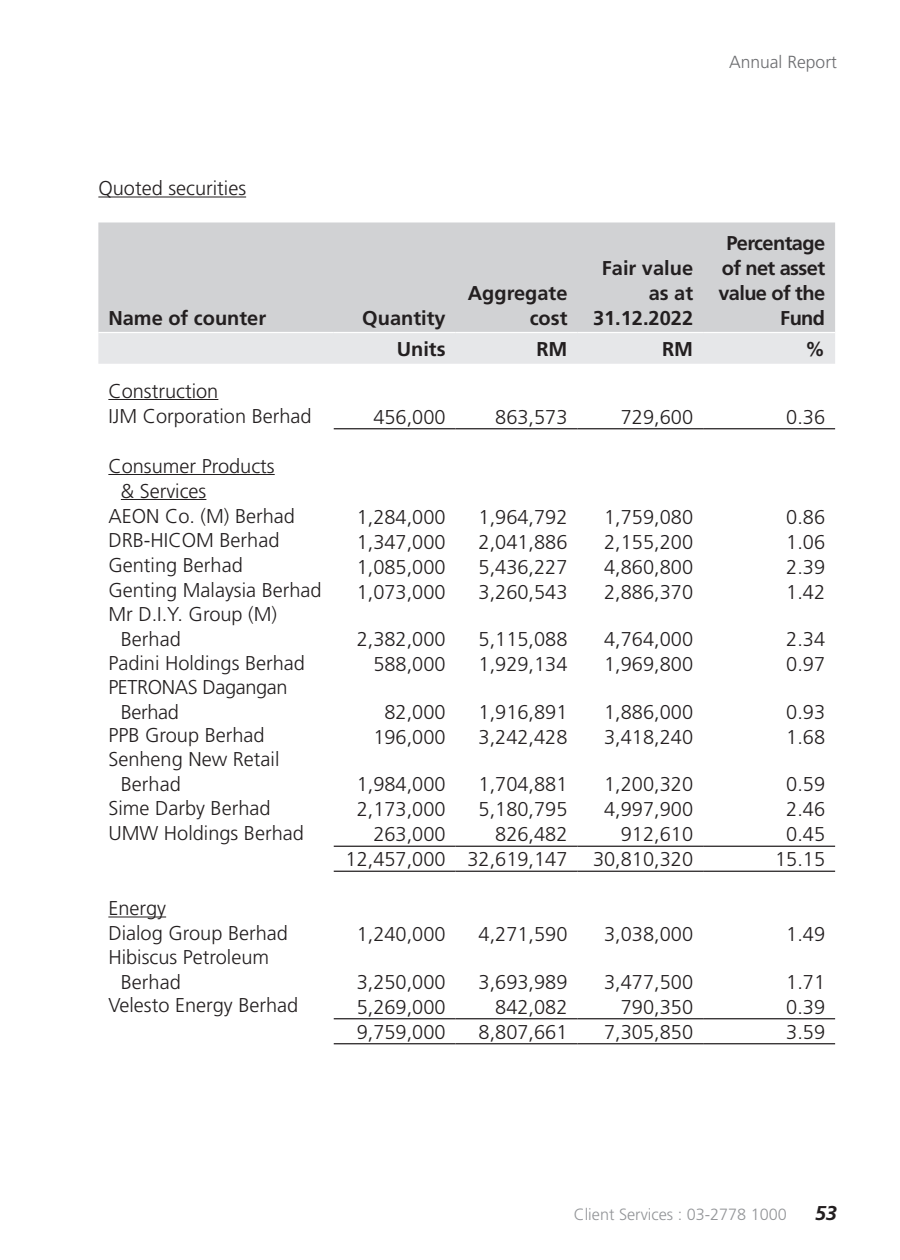
<style>
.page{position:relative;width:900px;height:1260px;background:#fff}
.page>*{position:absolute;margin:0;border:0;box-sizing:border-box;transform-origin:0 0}
.t1{font:300 20px/25px "Frutiger LT Std";color:#231f20}
.t2{font:700 20px/25px "Frutiger LT Std";color:#231f20;text-align:right}
.t3{font:700 20px/25px "Frutiger LT Std";letter-spacing:-.03em;color:#231f20;text-align:right}
.t4{font:300 20px/25px "Frutiger LT Std";letter-spacing:-.02em;color:#231f20}
.t5{font:italic 700 20px "Frutiger LT Std";color:#231f20}
.t6{font:300 17.5px "Frutiger LT Std";color:#6c6d70}
.t7{font:300 16.25px "Frutiger LT Std";color:#939598}
</style>
<div class="page">
<hr style="left:98px;top:196px;width:148px;height:1px;background:#231f20">
<div style="left:98px;top:222px;width:737px;height:110px;background:#d1d2d4"></div>
<div style="left:98px;top:333px;width:737px;height:31px;background:#e6e7e9"></div>
<hr style="left:334px;top:846px;width:122px;height:1px;background:#231f20">
<hr style="left:456px;top:846px;width:122px;height:1px;background:#231f20">
<hr style="left:578px;top:846px;width:125px;height:1px;background:#231f20">
<hr style="left:703px;top:846px;width:132px;height:1px;background:#231f20">
<hr style="left:334px;top:428px;width:122px;height:1px;background:#231f20">
<hr style="left:456px;top:428px;width:122px;height:1px;background:#231f20">
<hr style="left:578px;top:428px;width:125px;height:1px;background:#231f20">
<hr style="left:703px;top:428px;width:132px;height:1px;background:#231f20">
<hr style="left:334px;top:871px;width:122px;height:1px;background:#231f20">
<hr style="left:456px;top:871px;width:122px;height:1px;background:#231f20">
<hr style="left:578px;top:871px;width:125px;height:1px;background:#231f20">
<hr style="left:703px;top:871px;width:132px;height:1px;background:#231f20">
<hr style="left:334px;top:1018px;width:122px;height:1px;background:#231f20">
<hr style="left:456px;top:1018px;width:122px;height:1px;background:#231f20">
<hr style="left:578px;top:1018px;width:125px;height:1px;background:#231f20">
<hr style="left:703px;top:1018px;width:132px;height:1px;background:#231f20">
<hr style="left:334px;top:1043px;width:122px;height:1px;background:#231f20">
<hr style="left:456px;top:1043px;width:122px;height:1px;background:#231f20">
<hr style="left:578px;top:1043px;width:125px;height:1px;background:#231f20">
<hr style="left:703px;top:1043px;width:132px;height:1px;background:#231f20">
<hr style="left:108px;top:399px;width:110px;height:1px;background:#231f20">
<hr style="left:108px;top:474px;width:167px;height:1px;background:#231f20">
<hr style="left:121px;top:499px;width:85px;height:1px;background:#231f20">
<hr style="left:108px;top:916px;width:58px;height:1px;background:#231f20">
<p class="t6" style="left:729px;top:52px;width:109px">Annual Report</p>
<p class="t1" style="left:98px;top:176px;width:149px">Quoted securities</p>
<p class="t2" style="left:108px;top:306px;width:159px">Name of counter</p>
<p class="t2" style="left:362px;top:306px;width:85px">Quantity</p>
<p class="t2" style="left:468px;top:281px;width:101px">Aggregate cost</p>
<p class="t2" style="left:593px;top:256px;width:102px">Fair value as at<br>31.12.2022</p>
<p class="t3" style="left:718px;top:231px;width:108px">Percentage of net asset value of the<br>Fund</p>
<p class="t1" style="left:108px;top:378px;width:205px">Construction<br>IJM Corporation Berhad</p>
<p class="t2" style="left:397px;top:336px;width:50px">Units</p>
<p class="t2" style="left:536px;top:336px;width:33px">RM</p>
<p class="t2" style="left:662px;top:336px;width:33px">RM</p>
<p class="t2" style="left:805px;top:336px;width:21px">%</p>
<p class="t1" style="left:373px;top:405px;width:74px">456,000</p>
<p class="t1" style="left:495px;top:405px;width:74px">863,573</p>
<p class="t1" style="left:621px;top:405px;width:74px">729,600</p>
<p class="t1" style="left:786px;top:405px;width:40px">0.36</p>
<p class="t1" style="left:108px;top:453px;width:168px">Consumer Products</p>
<p class="t1" style="left:121px;top:478px;width:87px">&amp; Services</p>
<p class="t1" style="left:108px;top:503px;width:188px">AEON Co. (M) Berhad</p>
<p class="t1" style="left:357px;top:505px;width:90px">1,284,000</p>
<p class="t1" style="left:479px;top:505px;width:90px">1,964,792</p>
<p class="t1" style="left:604px;top:505px;width:90px">1,759,080</p>
<p class="t1" style="left:786px;top:505px;width:40px">0.86</p>
<p class="t1" style="left:108px;top:528px;width:173px">DRB-HICOM Berhad</p>
<p class="t1" style="left:357px;top:530px;width:90px">1,347,000</p>
<p class="t1" style="left:479px;top:530px;width:90px">2,041,886</p>
<p class="t1" style="left:604px;top:530px;width:90px">2,155,200</p>
<p class="t1" style="left:786px;top:530px;width:40px">1.06</p>
<p class="t1" style="left:108px;top:553px;width:136px">Genting Berhad</p>
<p class="t1" style="left:357px;top:555px;width:90px">1,085,000</p>
<p class="t1" style="left:479px;top:555px;width:90px">5,436,227</p>
<p class="t1" style="left:604px;top:555px;width:90px">4,860,800</p>
<p class="t1" style="left:786px;top:555px;width:40px">2.39</p>
<p class="t1" style="left:108px;top:578px;width:215px">Genting Malaysia Berhad</p>
<p class="t1" style="left:357px;top:580px;width:90px">1,073,000</p>
<p class="t1" style="left:479px;top:580px;width:90px">3,260,543</p>
<p class="t1" style="left:604px;top:580px;width:90px">2,886,370</p>
<p class="t1" style="left:786px;top:580px;width:40px">1.42</p>
<p class="t1" style="left:121px;top:602px;width:158px;text-indent:-12px">Mr D.I.Y. Group (M)<br>Berhad</p>
<p class="t1" style="left:357px;top:627px;width:90px">2,382,000</p>
<p class="t1" style="left:479px;top:627px;width:90px">5,115,088</p>
<p class="t1" style="left:604px;top:627px;width:90px">4,764,000</p>
<p class="t1" style="left:786px;top:627px;width:40px">2.34</p>
<p class="t1" style="left:108px;top:651px;width:198px">Padini Holdings Berhad</p>
<p class="t1" style="left:373px;top:652px;width:74px">588,000</p>
<p class="t1" style="left:479px;top:652px;width:90px">1,929,134</p>
<p class="t1" style="left:604px;top:652px;width:90px">1,969,800</p>
<p class="t1" style="left:786px;top:652px;width:40px">0.97</p>
<p class="t4" style="left:121px;top:675px;width:168px;text-indent:-12px">PETRONAS Dagangan<br>Berhad</p>
<p class="t1" style="left:384px;top:700px;width:63px">82,000</p>
<p class="t1" style="left:479px;top:700px;width:90px">1,916,891</p>
<p class="t1" style="left:604px;top:700px;width:90px">1,886,000</p>
<p class="t1" style="left:786px;top:700px;width:40px">0.93</p>
<p class="t1" style="left:108px;top:723px;width:158px">PPB Group Berhad</p>
<p class="t1" style="left:373px;top:725px;width:74px">196,000</p>
<p class="t1" style="left:479px;top:725px;width:90px">3,242,428</p>
<p class="t1" style="left:604px;top:725px;width:90px">3,418,240</p>
<p class="t1" style="left:786px;top:725px;width:40px">1.68</p>
<p class="t1" style="left:121px;top:747px;width:160px;text-indent:-12px">Senheng New Retail<br>Berhad</p>
<p class="t1" style="left:357px;top:772px;width:90px">1,984,000</p>
<p class="t1" style="left:479px;top:772px;width:90px">1,704,881</p>
<p class="t1" style="left:604px;top:772px;width:90px">1,200,320</p>
<p class="t1" style="left:786px;top:772px;width:40px">0.59</p>
<p class="t1" style="left:108px;top:796px;width:164px">Sime Darby Berhad</p>
<p class="t1" style="left:357px;top:797px;width:90px">2,173,000</p>
<p class="t1" style="left:479px;top:797px;width:90px">5,180,795</p>
<p class="t1" style="left:604px;top:797px;width:90px">4,997,900</p>
<p class="t1" style="left:786px;top:797px;width:40px">2.46</p>
<p class="t1" style="left:108px;top:821px;width:197px">UMW Holdings Berhad</p>
<p class="t1" style="left:373px;top:822px;width:74px">263,000</p>
<p class="t1" style="left:495px;top:822px;width:74px">826,482</p>
<p class="t1" style="left:621px;top:822px;width:74px">912,610</p>
<p class="t1" style="left:786px;top:822px;width:40px">0.45</p>
<p class="t1" style="left:346px;top:847px;width:223px">12,457,000 32,619,147</p>
<p class="t1" style="left:593px;top:847px;width:102px">30,810,320</p>
<p class="t1" style="left:775px;top:847px;width:52px">15.15</p>
<p class="t1" style="left:108px;top:896px;width:181px">Energy<br>Dialog Group Berhad</p>
<p class="t1" style="left:357px;top:922px;width:90px">1,240,000</p>
<p class="t1" style="left:479px;top:922px;width:90px">4,271,590</p>
<p class="t1" style="left:604px;top:922px;width:90px">3,038,000</p>
<p class="t1" style="left:786px;top:922px;width:40px">1.49</p>
<p class="t1" style="left:121px;top:945px;width:150px;text-indent:-12px">Hibiscus Petroleum<br>Berhad</p>
<p class="t1" style="left:357px;top:970px;width:90px">3,250,000</p>
<p class="t1" style="left:479px;top:970px;width:90px">3,693,989</p>
<p class="t1" style="left:604px;top:970px;width:90px">3,477,500</p>
<p class="t1" style="left:786px;top:970px;width:40px">1.71</p>
<p class="t1" style="left:108px;top:993px;width:192px">Velesto Energy Berhad</p>
<p class="t1" style="left:357px;top:995px;width:90px">5,269,000</p>
<p class="t1" style="left:495px;top:995px;width:74px">842,082</p>
<p class="t1" style="left:621px;top:995px;width:74px">790,350</p>
<p class="t1" style="left:786px;top:995px;width:40px">0.39</p>
<p class="t1" style="left:357px;top:1020px;width:90px">9,759,000</p>
<p class="t1" style="left:479px;top:1020px;width:90px">8,807,661</p>
<p class="t1" style="left:604px;top:1020px;width:90px">7,305,850</p>
<p class="t1" style="left:786px;top:1020px;width:40px">3.59</p>
<p class="t7" style="left:574px;top:1205px;width:215px">Client Services : 03-2778 1000</p>
<p class="t5" style="left:815px;top:1201px;width:24px">53</p>
</div>
